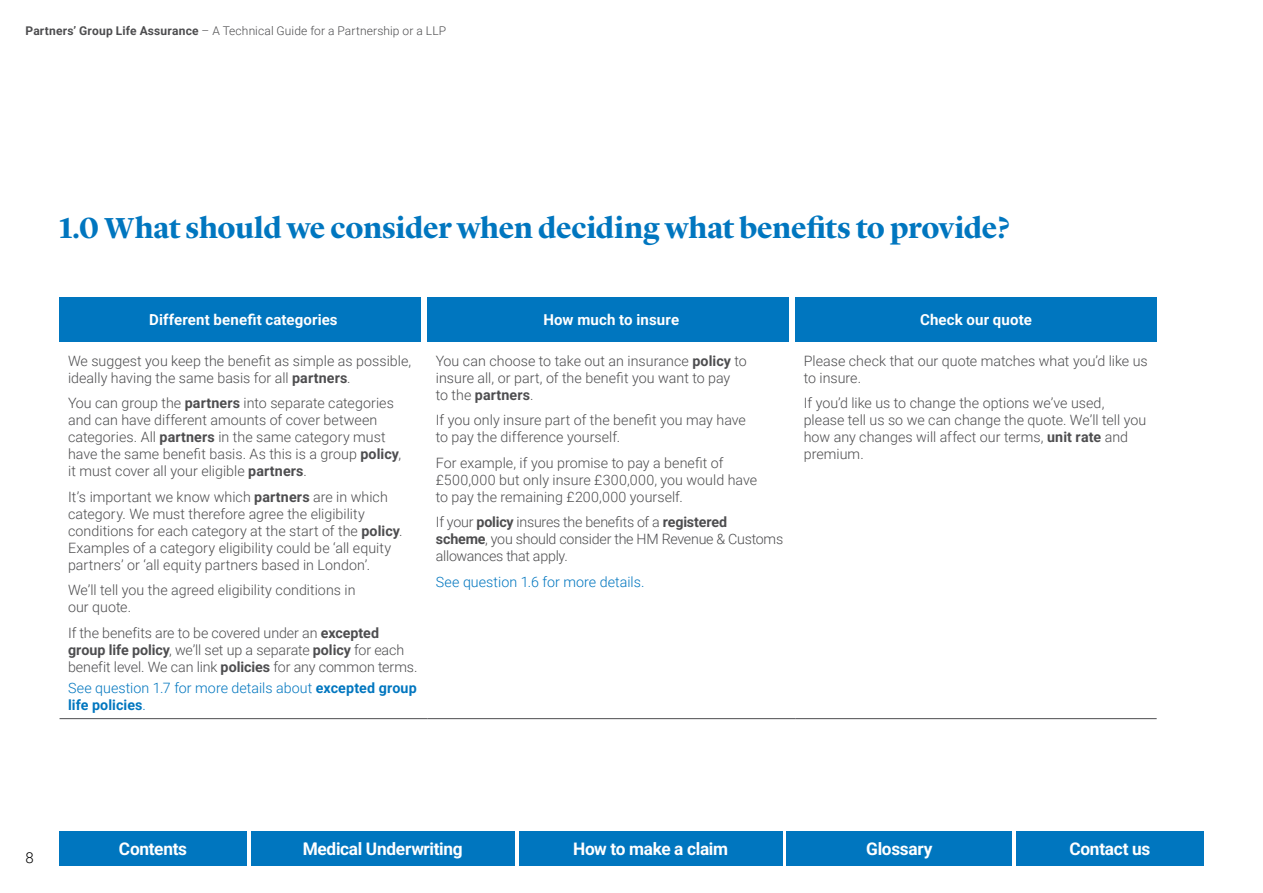
<style>
.page{position:relative;width:1263px;height:893px;background:#fff}
.page>*{position:absolute;margin:0;border:0;box-sizing:border-box;transform-origin:0 0}
.IMPACT_TITLE_-_Small_-_31_6pt_28pt{font:700 30px "Lyon Display";letter-spacing:-.01em;color:#0076bf}
.t1{font:700 17.25px "Roboto";letter-spacing:-.02em;color:#fff}
.t2{font:700 15px "Roboto";letter-spacing:.01em;color:#fff}
.t3{font:300 15px "Roboto";color:#000}
.Body_copy__Roman_-_9_5pt_11_3pt{font:300 14.25px/17px "Roboto";color:#4d4d4f}
.FLAG_-_HEADING_-9_5_11PT{font:300 14.25px/17px "Roboto";letter-spacing:-.005em;color:#4d4d4f}
.Body_copy__Roman_-_9_5pt_11_3pt-2{font:300 14.25px/17px "Roboto";letter-spacing:-.02em;color:#4d4d4f}
.FLAG_-_HEADING_-9_5_11PT-2{font:300 14.25px/17px "Roboto";letter-spacing:.005em;color:#0076bf}
.t4{font:300 12px "Roboto";letter-spacing:.01em;color:#4d4d4f}
.s1{font-weight:700}
</style>
<div class="page">
<div style="left:60px;top:297px;width:361px;height:44px;background:#0076bf"></div>
<div style="left:427px;top:297px;width:362px;height:44px;background:#0076bf"></div>
<div style="left:795px;top:297px;width:362px;height:44px;background:#0076bf"></div>
<hr style="left:60px;top:718px;width:367px;height:1px;background:#4d4d4f">
<hr style="left:427px;top:718px;width:368px;height:1px;background:#4d4d4f">
<hr style="left:795px;top:718px;width:362px;height:1px;background:#4d4d4f">
<div style="left:60px;top:831px;width:187px;height:34px;background:#0076bf"></div>
<div style="left:1016px;top:831px;width:187px;height:34px;background:#0076bf"></div>
<div style="left:251px;top:831px;width:263px;height:34px;background:#0076bf"></div>
<div style="left:519px;top:831px;width:263px;height:34px;background:#0076bf"></div>
<div style="left:787px;top:831px;width:225px;height:34px;background:#0076bf"></div>
<p class="t4" style="left:26px;top:22px;width:422px"><span class="s1">Partners’ Group Life Assurance</span> – A Technical Guide for a Partnership or a LLP</p>
<p class="IMPACT_TITLE_-_Small_-_31_6pt_28pt" style="left:60px;top:205px;width:952px">1.0 What should we consider when deciding what benefits to provide?</p>
<p class="t2" style="left:149px;top:309px;width:190px">Different benefit categories</p>
<p class="t2" style="left:543px;top:309px;width:137px">How much to insure</p>
<p class="t2" style="left:920px;top:309px;width:113px">Check our quote</p>
<p class="Body_copy__Roman_-_9_5pt_11_3pt" style="left:68px;top:352px;width:345px">We suggest you keep the benefit as simple as possible, ideally having the same basis for all <span class="s1">partners</span>.</p>
<p class="Body_copy__Roman_-_9_5pt_11_3pt" style="left:68px;top:394px;width:335px">You can group the <span class="s1">partners</span> into separate categories and can have different amounts of cover between categories. All <span class="s1">partners</span> in the same category must have the same benefit basis. As this is a group <span class="s1">policy</span>, it must cover all your eligible <span class="s1">partners</span>.</p>
<p class="Body_copy__Roman_-_9_5pt_11_3pt" style="left:68px;top:488px;width:336px">It’s important we know which <span class="s1">partners</span> are in which category. We must therefore agree the eligibility conditions for each category at the start of the <span class="s1">policy</span>.<br>Examples of a category eligibility could be ‘all equity partners’ or ‘all equity partners based in London’.</p>
<p class="Body_copy__Roman_-_9_5pt_11_3pt" style="left:68px;top:581px;width:289px">We’ll tell you the agreed eligibility conditions in our quote.</p>
<p class="FLAG_-_HEADING_-9_5_11PT" style="left:68px;top:624px;width:351px">If the benefits are to be covered under an <span class="s1">excepted group life policy</span>, we’ll set up a separate <span class="s1">policy</span> for each benefit level. We can link <span class="s1">policies</span> for any common terms.</p>
<p class="FLAG_-_HEADING_-9_5_11PT-2" style="left:68px;top:679px;width:350px">See question 1.7 for more details about <span class="s1">excepted group life policies</span>.</p>
<p class="Body_copy__Roman_-_9_5pt_11_3pt" style="left:804px;top:352px;width:346px">Please check that our quote matches what you’d like us to insure.</p>
<p class="Body_copy__Roman_-_9_5pt_11_3pt" style="left:804px;top:394px;width:344px">If you’d like us to change the options we’ve used, please tell us so we can change the quote. We’ll tell you how any changes will affect our terms, <span class="s1">unit rate</span> and premium.</p>
<p class="Body_copy__Roman_-_9_5pt_11_3pt" style="left:436px;top:352px;width:312px">You can choose to take out an insurance <span class="s1">policy</span> to insure all, or part, of the benefit you want to pay<br>to the <span class="s1">partners</span>.</p>
<p class="Body_copy__Roman_-_9_5pt_11_3pt" style="left:436px;top:411px;width:312px">If you only insure part of the benefit you may have to pay the difference yourself.</p>
<p class="Body_copy__Roman_-_9_5pt_11_3pt" style="left:436px;top:454px;width:323px">For example, if you promise to pay a benefit of £500,000 but only insure £300,000, you would have to pay the remaining £200,000 yourself.</p>
<p class="Body_copy__Roman_-_9_5pt_11_3pt-2" style="left:436px;top:513px;width:349px">If your <span class="s1">policy</span> insures the benefits of a <span class="s1">registered<br>scheme</span>, you should consider the HM Revenue &amp; Customs allowances that apply.</p>
<p class="FLAG_-_HEADING_-9_5_11PT-2" style="left:436px;top:573px;width:210px">See question 1.6 for more details.</p>
<p class="t3" style="left:26px;top:848px;width:10px">8</p>
<p class="t1" style="left:119px;top:837px;width:70px">Contents</p>
<p class="t1" style="left:303px;top:837px;width:162px">Medical Underwriting</p>
<p class="t1" style="left:573px;top:837px;width:156px">How to make a claim</p>
<p class="t1" style="left:866px;top:837px;width:68px">Glossary</p>
<p class="t1" style="left:1069px;top:837px;width:82px">Contact us</p>
</div>
